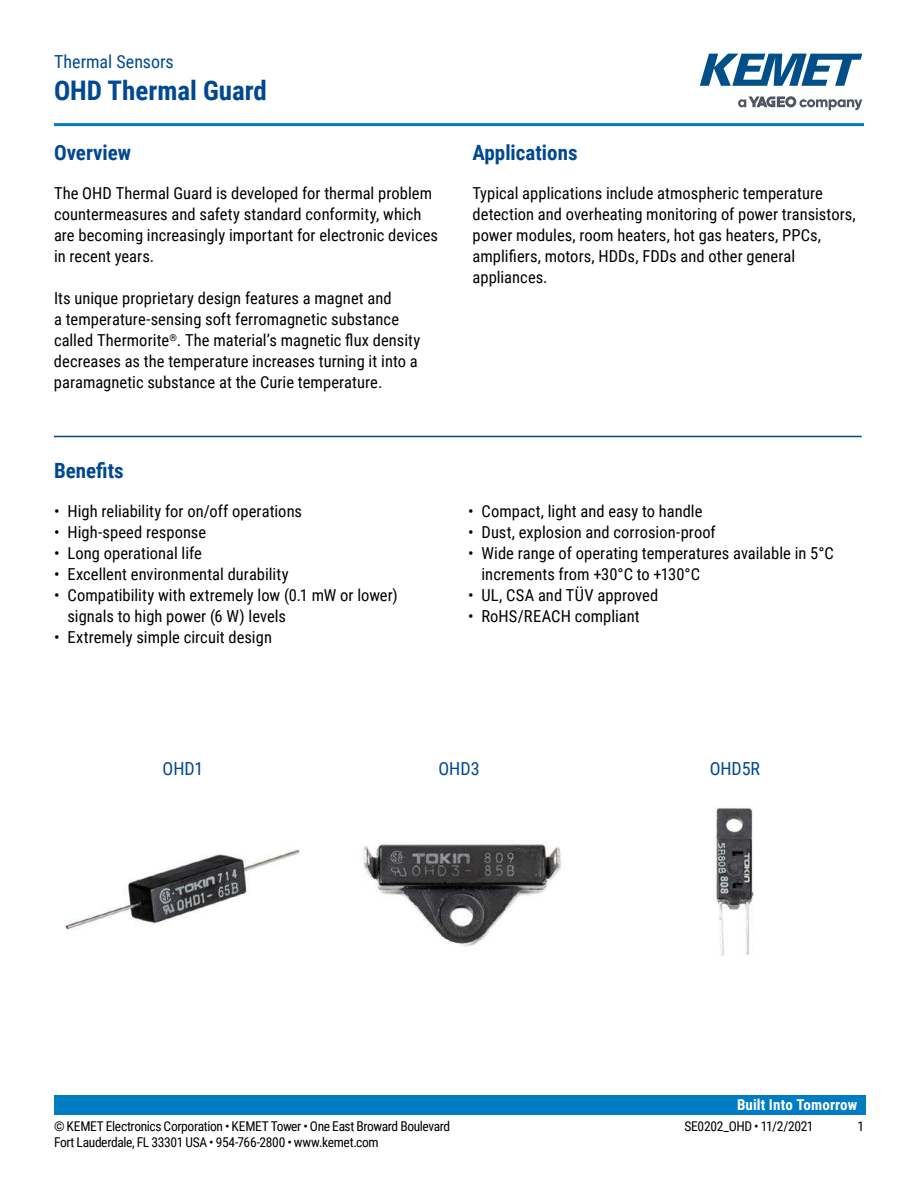
<style>
.page{position:relative;width:918px;height:1188px;background:#fff}
.page>*{position:absolute;margin:0;border:0;box-sizing:border-box;transform-origin:0 0}
.t1{font:700 27px "Roboto Condensed";color:#004990}
.t2{font:700 21px "Roboto Condensed";color:#004990}
.t3{font:18px "Roboto Condensed";color:#004990}
.t4{font:16.5px/21px "Roboto Condensed";letter-spacing:.005em;color:#000}
.t5{font:700 15px "Roboto Condensed";letter-spacing:.01em;color:#fff}
.t6{font:13.5px "Roboto Condensed";letter-spacing:-.025em;color:#000}
</style>
<div class="page">
<svg style="left:738px;top:96px;width:124px;height:14px"></svg>
<svg style="left:700px;top:54px;width:162px;height:32px"></svg>
<hr style="left:54px;top:123px;width:810px;height:3px;background:#007cc2">
<div style="left:54px;top:1095px;width:811px;height:20px;background:#007cc2"></div>
<hr style="left:54px;top:436px;width:808px;height:1px;background:#004990">
<img style="left:714px;top:808px;width:40px;height:148px">
<img style="left:363px;top:841px;width:198px;height:106px">
<img style="left:65px;top:849px;width:235px;height:81px">
<p class="t3" style="left:54px;top:53px;width:121px">Thermal Sensors</p>
<h1 class="t1" style="left:54px;top:79px;width:215px">OHD Thermal Guard</h1>
<p class="t2" style="left:54px;top:144px;width:79px">Overview</p>
<p class="t4" style="left:54px;top:184px;width:386px">The OHD Thermal Guard is developed for thermal problem countermeasures and safety standard conformity, which are becoming increasingly important for electronic devices in recent years.</p>
<p class="t4" style="left:54px;top:289px;width:368px">Its unique proprietary design features a magnet and<br>a temperature-sensing soft ferromagnetic substance called Thermorite<sup>®</sup>. The material’s magnetic 昀氀ux density decreases as the temperature increases turning it into a paramagnetic substance at the Curie temperature.</p>
<p class="t2" style="left:54px;top:456px;width:71px">Bene昀椀ts</p>
<p class="t4" style="left:54px;top:502px;width:250px">• High reliability for on/off operations</p>
<p class="t4" style="left:54px;top:523px;width:154px">• High-speed response</p>
<p class="t4" style="left:54px;top:544px;width:149px">• Long operational life</p>
<p class="t4" style="left:54px;top:565px;width:236px">• Excellent environmental durability</p>
<p class="t4" style="left:67px;top:586px;width:332px;text-indent:-13px">• Compatibility with extremely low (0.1 mW or lower) signals to high power (6 W) levels</p>
<p class="t4" style="left:54px;top:628px;width:219px">• Extremely simple circuit design</p>
<p class="t2" style="left:472px;top:138px;width:107px">Applications</p>
<p class="t4" style="left:472px;top:184px;width:385px">Typical applications include atmospheric temperature detection and overheating monitoring of power transistors, power modules, room heaters, hot gas heaters, PPCs, ampli昀椀ers, motors, HDDs, FDDs and other general appliances.</p>
<p class="t4" style="left:468px;top:502px;width:236px">• Compact, light and easy to handle</p>
<p class="t4" style="left:468px;top:523px;width:249px">• Dust, explosion and corrosion-proof</p>
<p class="t4" style="left:481px;top:544px;width:354px;text-indent:-13px">• Wide range of operating temperatures available in 5°C increments from +30°C to +130°C</p>
<p class="t4" style="left:468px;top:586px;width:192px">• UL, CSA and TÜV approved</p>
<p class="t4" style="left:468px;top:607px;width:173px">• RoHS/REACH compliant</p>
<p class="t3" style="left:163px;top:761px;width:42px">OHD1</p>
<p class="t3" style="left:438px;top:761px;width:43px">OHD3</p>
<p class="t3" style="left:710px;top:761px;width:52px">OHD5R</p>
<p class="t5" style="left:737px;top:1096px;width:122px">Built Into Tomorrow</p>
<p class="t6" style="left:54px;top:1120px;width:398px">© KEMET Electronics Corporation • KEMET Tower • One East Broward Boulevard</p>
<p class="t6" style="left:685px;top:1120px;width:131px">SE0202_OHD • 11/2/2021</p>
<p class="t6" style="left:857px;top:1120px;width:8px">1</p>
<p class="t6" style="left:54px;top:1136px;width:326px">Fort Lauderdale, FL 33301 USA • 954-766-2800 • www.kemet.com</p>
</div>
